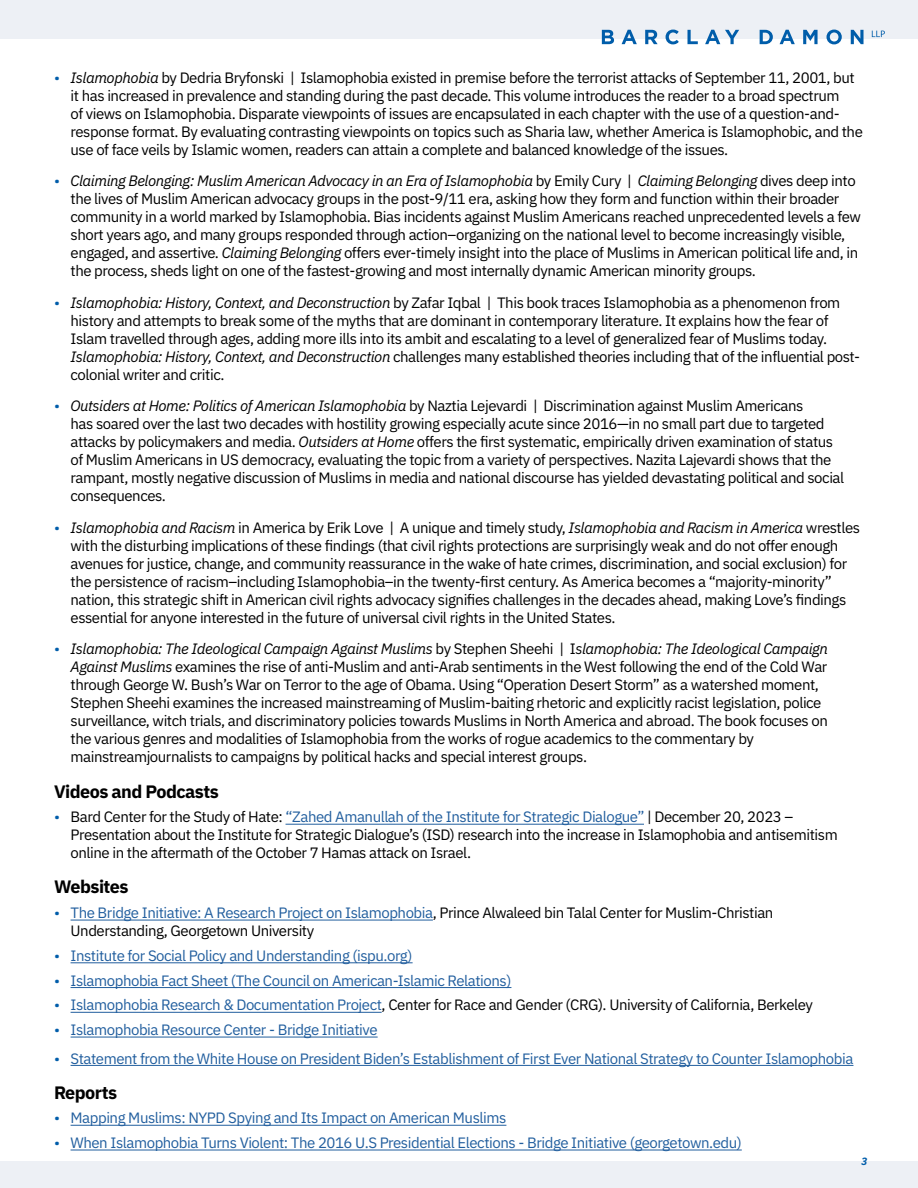
<style>
.page{position:relative;width:918px;height:1188px;background:#fff}
.page>*{position:absolute;margin:0;border:0;box-sizing:border-box;transform-origin:0 0}
.t1{font:700 18px "IBM Plex Sans";letter-spacing:-.03em;color:#000}
.t2{font:15px/18px "IBM Plex Sans";letter-spacing:-.03em;color:#000}
.t3{font:15px "IBM Plex Sans";letter-spacing:-.03em;color:#215e9e}
.t4{font:italic 700 10.5px "IBM Plex Sans";color:#005daa}
.s1{color:#005daa}
.s2{font-style:italic}
.s3{color:#215e9e}
</style>
<div class="page">
<div style="left:0;top:1162px;width:918px;height:26px;background:#edf0f5"></div>
<div style="left:0;top:0;width:918px;height:38px;background:#edf0f5"></div>
<svg style="left:872px;top:31px;width:13px;height:6px"></svg>
<svg style="left:602px;top:30px;width:12px;height:14px"></svg>
<svg style="left:622px;top:30px;width:15px;height:14px"></svg>
<svg style="left:645px;top:30px;width:13px;height:14px"></svg>
<svg style="left:666px;top:30px;width:13px;height:14px"></svg>
<svg style="left:687px;top:30px;width:11px;height:14px"></svg>
<svg style="left:705px;top:30px;width:34px;height:14px"></svg>
<svg style="left:760px;top:30px;width:13px;height:14px"></svg>
<svg style="left:780px;top:30px;width:15px;height:14px"></svg>
<svg style="left:803px;top:30px;width:15px;height:14px"></svg>
<svg style="left:827px;top:30px;width:15px;height:14px"></svg>
<svg style="left:851px;top:30px;width:13px;height:14px"></svg>
<hr style="left:286px;top:824px;width:358px;height:1px;background:#215e9e">
<hr style="left:71px;top:920px;width:362px;height:1px;background:#215e9e">
<hr style="left:71px;top:962px;width:342px;height:1px;background:#215e9e">
<hr style="left:71px;top:987px;width:440px;height:1px;background:#215e9e">
<hr style="left:71px;top:1012px;width:311px;height:1px;background:#215e9e">
<hr style="left:71px;top:1037px;width:307px;height:1px;background:#215e9e">
<hr style="left:71px;top:1065px;width:782px;height:1px;background:#215e9e">
<hr style="left:71px;top:1125px;width:435px;height:1px;background:#215e9e">
<hr style="left:71px;top:1150px;width:671px;height:1px;background:#215e9e">
<p class="t2" style="left:71px;top:67px;width:794px;text-indent:-17px"><span class="s1">•</span> <span class="s2">Islamophobia</span> by Dedria Bryfonski | Islamophobia existed in premise before the terrorist attacks of September 11, 2001, but it has increased in prevalence and standing during the past decade. This volume introduces the reader to a broad spectrum<br>of views on Islamophobia. Disparate viewpoints of issues are encapsulated in each chapter with the use of a question-and&shy;response format. By evaluating contrasting viewpoints on topics such as Sharia law, whether America is Islamophobic, and the use of face veils by Islamic women, readers can attain a complete and balanced knowledge of the issues.</p>
<p class="t2" style="left:71px;top:171px;width:792px;text-indent:-17px"><span class="s1">•</span> <span class="s2">Claiming Belonging: Muslim American Advocacy in an Era of Islamophobia</span> by Emily Cury | <span class="s2">Claiming Belonging</span> dives deep into the lives of Muslim American advocacy groups in the post-9/11 era, asking how they form and function within their broader community in a world marked by Islamophobia. Bias incidents against Muslim Americans reached unprecedented levels a few short years ago, and many groups responded through action–organizing on the national level to become increasingly visible, engaged, and assertive. <span class="s2">Claiming Belonging</span> offers ever-timely insight into the place of Muslims in American political life and, in the process, sheds light on one of the fastest-growing and most internally dynamic American minority groups.</p>
<p class="t2" style="left:71px;top:292px;width:791px;text-indent:-17px"><span class="s1">•</span> <span class="s2">Islamophobia: History, Context, and Deconstruction</span> by Zafar Iqbal | This book traces Islamophobia as a phenomenon from history and attempts to break some of the myths that are dominant in contemporary literature. It explains how the fear of Islam travelled through ages, adding more ills into its ambit and escalating to a level of generalized fear of Muslims today.<br><span class="s2">Islamophobia: History, Context, and Deconstruction</span> challenges many established theories including that of the influential post&shy;colonial writer and critic.</p>
<p class="t2" style="left:71px;top:396px;width:775px;text-indent:-17px"><span class="s1">•</span> <span class="s2">Outsiders at Home: Politics of American Islamophobia</span> by Naztia Lejevardi | Discrimination against Muslim Americans<br>has soared over the last two decades with hostility growing especially acute since 2016—in no small part due to targeted attacks by policymakers and media. <span class="s2">Outsiders at Home</span> offers the first systematic, empirically driven examination of status of Muslim Americans in US democracy, evaluating the topic from a variety of perspectives. Nazita Lajevardi shows that the rampant, mostly negative discussion of Muslims in media and national discourse has yielded devastating political and social consequences.</p>
<p class="t2" style="left:71px;top:517px;width:791px;text-indent:-17px"><span class="s1">•</span> <span class="s2">Islamophobia and Racism</span> in America by Erik Love | A unique and timely study, <span class="s2">Islamophobia and Racism in America</span> wrestles with the disturbing implications of these findings (that civil rights protections are surprisingly weak and do not offer enough avenues for justice, change, and community reassurance in the wake of hate crimes, discrimination, and social exclusion) for the persistence of racism–including Islamophobia–in the twenty-first century. As America becomes a “majority-minority” nation, this strategic shift in American civil rights advocacy signifies challenges in the decades ahead, making Love’s findings essential for anyone interested in the future of universal civil rights in the United States.</p>
<p class="t2" style="left:71px;top:639px;width:759px;text-indent:-17px"><span class="s1">•</span> <span class="s2">Islamophobia: The Ideological Campaign Against Muslims</span> by Stephen Sheehi | I<span class="s2">slamophobia: The Ideological Campaign Against Muslims</span> examines the rise of anti-Muslim and anti-Arab sentiments in the West following the end of the Cold War through George W. Bush’s War on Terror to the age of Obama. Using “Operation Desert Storm” as a watershed moment, Stephen Sheehi examines the increased mainstreaming of Muslim-baiting rhetoric and explicitly racist legislation, police surveillance, witch trials, and discriminatory policies towards Muslims in North America and abroad. The book focuses on the various genres and modalities of Islamophobia from the works of rogue academics to the commentary by mainstreamjournalists to campaigns by political hacks and special interest groups.</p>
<p class="t1" style="left:54px;top:777px;width:166px">Videos and Podcasts</p>
<p class="t2" style="left:71px;top:807px;width:769px;text-indent:-17px"><span class="s1">•</span> Bard Center for the Study of Hate: <span class="s3">“Zahed Amanullah of the Institute for Strategic Dialogue”</span> | December 20, 2023 –<br>Presentation about the Institute for Strategic Dialogue’s (ISD) research into the increase in Islamophobia and antisemitism online in the aftermath of the October 7 Hamas attack on Israel.</p>
<p class="t1" style="left:54px;top:873px;width:76px">Websites</p>
<p class="t2" style="left:71px;top:903px;width:704px;text-indent:-17px"><span class="s1">•</span> <span class="s3">The Bridge Initiative: A Research Project on Islamophobia</span>, Prince Alwaleed bin Talal Center for Muslim-Christian<br>Understanding, Georgetown University</p>
<p class="t3" style="left:54px;top:944px;width:360px"><span class="s1">•</span> Institute for Social Policy and Understanding (ispu.org)</p>
<p class="t3" style="left:54px;top:969px;width:459px"><span class="s1">•</span> Islamophobia Fact Sheet (The Council on American-Islamic Relations)</p>
<p class="t2" style="left:54px;top:995px;width:761px"><span class="s1">•</span> <span class="s3">Islamophobia Research &amp; Documentation Project</span>, Center for Race and Gender (CRG). University of California, Berkeley</p>
<p class="t3" style="left:54px;top:1018px;width:325px"><span class="s1">•</span> Islamophobia Resource Center - Bridge Initiative</p>
<p class="t3" style="left:54px;top:1047px;width:801px"><span class="s1">•</span> Statement from the White House on President Biden’s Establishment of First Ever National Strategy to Counter Islamophobia</p>
<p class="t1" style="left:54px;top:1078px;width:65px">Reports</p>
<p class="t3" style="left:54px;top:1107px;width:454px"><span class="s1">•</span> Mapping Muslims: NYPD Spying and Its Impact on American Muslims</p>
<p class="t3" style="left:54px;top:1131px;width:689px"><span class="s1">•</span> When Islamophobia Turns Violent: The 2016 U.S Presidential Elections - Bridge Initiative (georgetown.edu)</p>
<p class="t4" style="left:861px;top:1153px;width:8px">3</p>
</div>
